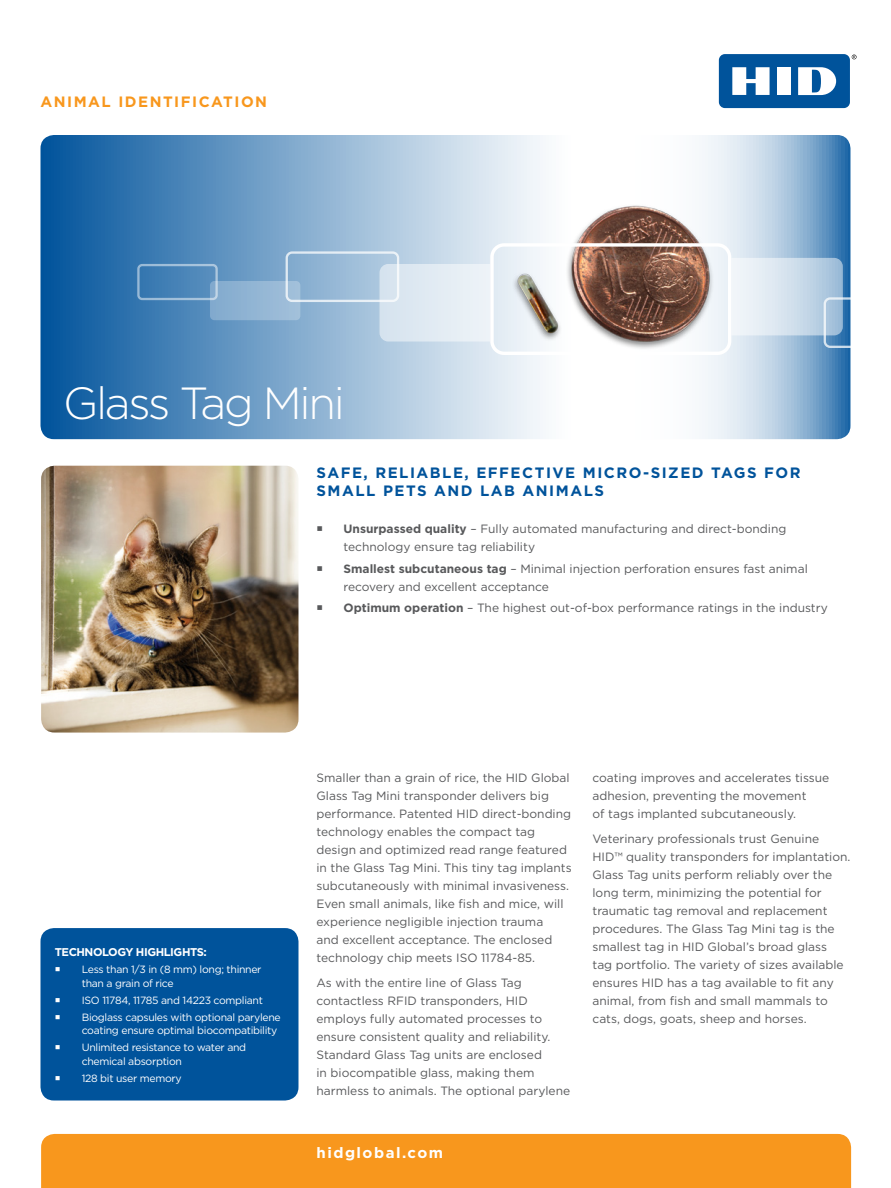
<style>
.page{position:relative;width:891px;height:1188px;background:#fff}
.page>*{position:absolute;margin:0;border:0;box-sizing:border-box;transform-origin:0 0}
.t1{font:300 45px "Gotham";letter-spacing:-.05em;color:#fff}
.t2{font:700 15px/18px "Gotham";letter-spacing:.1em;color:#00539b}
.t3{font:700 15px "Gotham";letter-spacing:.1em;color:#f8971d}
.t4{font:700 15px "Gotham";letter-spacing:.1em;color:#fff}
.t5{font:12px/18px "Gotham";color:#58595b}
.t6{font:700 11.25px "Gotham";letter-spacing:-.04em;color:#fff}
.t7{font:10.5px/13.5px "Gotham";letter-spacing:-.03em;color:#fff}
.s1{font-weight:700}
</style>
<div class="page">
<svg style="left:40px;top:135px;width:810px;height:304px"></svg>
<svg style="left:852px;top:55px;width:5px;height:4px"></svg>
<div style="left:719px;top:54px;width:131px;height:54px;background:#00539b;border-radius:6px"></div>
<div style="left:777px;top:67px;width:14px;height:28px;background:#fff"></div>
<svg style="left:732px;top:67px;width:38px;height:28px"></svg>
<svg style="left:798px;top:67px;width:38px;height:28px"></svg>
<div style="left:41px;top:1134px;width:810px;height:54px;background:#f8971d"></div>
<img style="left:41px;top:466px;width:257px;height:267px">
<div style="left:40px;top:928px;width:258px;height:173px;background:#00539b;border-radius:14px"></div>
<img style="left:497px;top:198px;width:224px;height:153px">
<div style="left:286px;top:251px;width:113px;height:51px;border:2px solid #fff;border-radius:5px"></div>
<div style="left:210px;top:281px;width:90px;height:39px;background:linear-gradient(to right,#7fa8cc,#a7c3dc);border-radius:4px"></div>
<div style="left:137px;top:264px;width:81px;height:36px;border:2px solid #fff;border-radius:4px"></div>
<div style="left:490px;top:243px;width:241px;height:112px;border:3px solid #fff;border-radius:12px"></div>
<svg style="left:380px;top:264px;width:110px;height:78px;background:#e1eaf2"></svg>
<svg style="left:731px;top:258px;width:120px;height:90px;background:#bfd3e5"></svg>
<p class="t3" style="left:40px;top:92px;width:228px">ANIMAL IDENTIFICATION</p>
<p class="t1" style="left:63px;top:375px;width:284px">Glass Tag Mini</p>
<p class="t2" style="left:316px;top:463px;width:486px">SAFE, RELIABLE, EFFECTIVE MICRO-SIZED TAGS FOR<br>SMALL PETS AND LAB ANIMALS</p>
<p class="t5" style="left:344px;top:520px;width:444px"><span class="s1">Unsurpassed quality</span> – Fully automated manufacturing and direct-bonding technology ensure tag reliability</p>
<p class="t5" style="left:344px;top:559px;width:466px"><span class="s1">Smallest subcutaneous tag</span> – Minimal injection perforation ensures fast animal recovery and excellent acceptance</p>
<p class="t5" style="left:344px;top:599px;width:486px"><span class="s1">Optimum operation</span> – The highest out-of-box performance ratings in the industry</p>
<p class="t6" style="left:55px;top:945px;width:154px">TECHNOLOGY HIGHLIGHTS:</p>
<p class="t7" style="left:82px;top:962px;width:181px">Less than 1/3 in (8 mm) long; thinner than a grain of rice</p>
<p class="t7" style="left:82px;top:993px;width:183px">ISO 11784, 11785 and 14223 compliant</p>
<p class="t7" style="left:82px;top:1010px;width:201px">Bioglass capsules with optional parylene coating ensure optimal biocompatibility</p>
<p class="t7" style="left:82px;top:1040px;width:166px">Unlimited resistance to water and chemical absorption</p>
<p class="t7" style="left:82px;top:1071px;width:102px">128 bit user memory</p>
<p class="t5" style="left:316px;top:769px;width:257px">Smaller than a grain of rice, the HID Global Glass Tag Mini transponder delivers big performance. Patented HID direct-bonding technology enables the compact tag design and optimized read range featured in the Glass Tag Mini. This tiny tag implants subcutaneously with minimal invasiveness.<br>Even small animals, like fish and mice, will experience negligible injection trauma<br>and excellent acceptance. The enclosed technology chip meets ISO 11784-85.</p>
<p class="t5" style="left:316px;top:974px;width:255px">As with the entire line of Glass Tag contactless RFID transponders, HID employs fully automated processes to ensure consistent quality and reliability.<br>Standard Glass Tag units are enclosed<br>in biocompatible glass, making them harmless to animals. The optional parylene</p>
<p class="t4" style="left:316px;top:1142px;width:128px">hidglobal.com</p>
<p class="t5" style="left:592px;top:769px;width:238px">coating improves and accelerates tissue adhesion, preventing the movement<br>of tags implanted subcutaneously.</p>
<p class="t5" style="left:592px;top:830px;width:260px">Veterinary professionals trust Genuine HID™ quality transponders for implantation.<br>Glass Tag units perform reliably over the long term, minimizing the potential for traumatic tag removal and replacement procedures. The Glass Tag Mini tag is the smallest tag in HID Global’s broad glass<br>tag portfolio. The variety of sizes available ensures HID has a tag available to fit any animal, from fish and small mammals to cats, dogs, goats, sheep and horses.</p>
</div>
